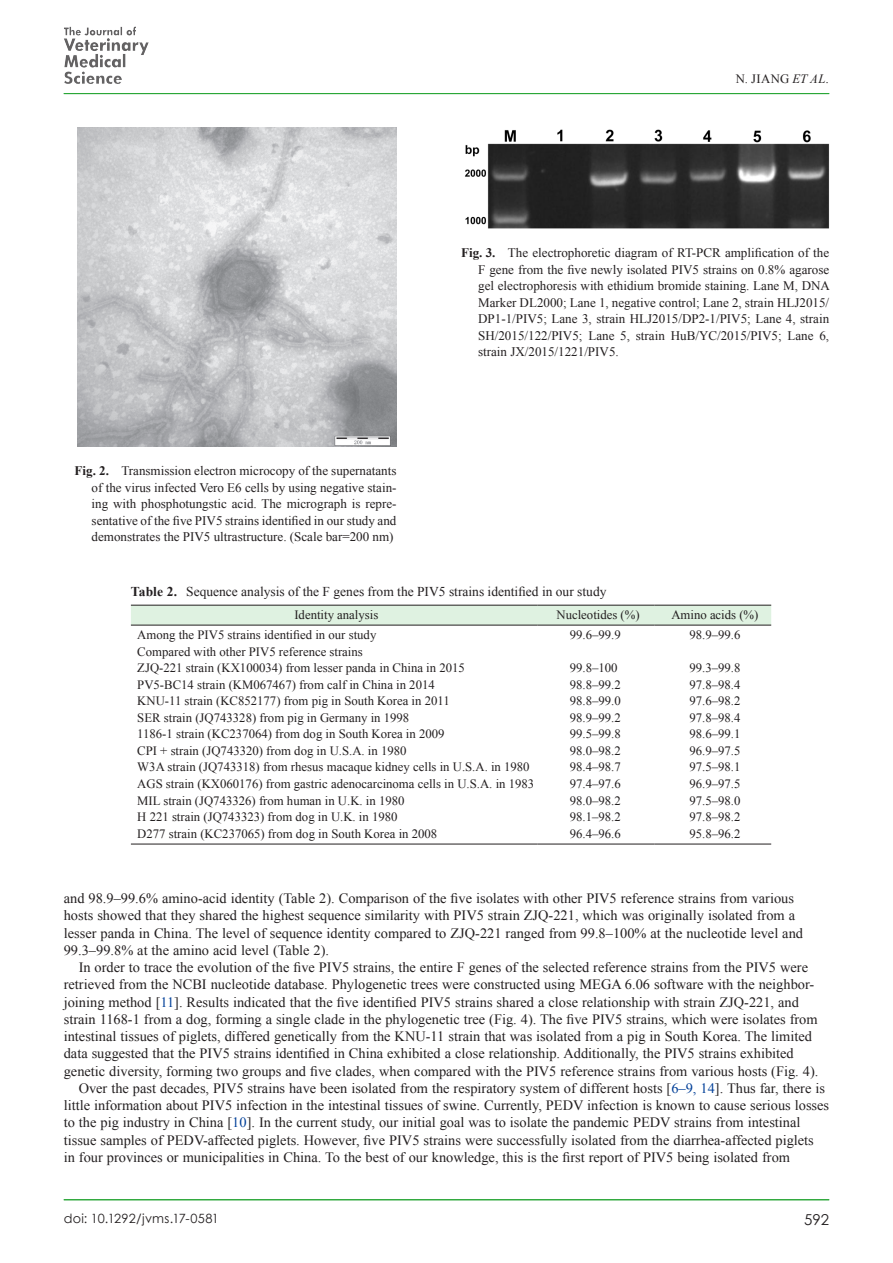
<style>
.page{position:relative;width:893px;height:1263px;background:#fff}
.page>*{position:absolute;margin:0;border:0;box-sizing:border-box;transform-origin:0 0}
.t1{font:15px "Century Gothic";color:#231f20}
.t2{font:14.25px/17.2px "Times New Roman";color:#231f20}
.t3{font:13.5px "Times New Roman";color:#231f20}
.t4{font:13.05px/16.5px "Times New Roman";color:#231f20;text-align:justify}
.t5{font:12.75px/16.5px "Times New Roman";color:#231f20}
.t6{font:12.75px "Century Gothic";letter-spacing:.02em;color:#231f20}
.s1{font-style:italic}
.s2{font-weight:700}
.s3{color:#003f98}
</style>
<div class="page">
<img style="left:64px;top:27px;width:74px;height:24px">
<hr style="left:64px;top:93px;width:765px;height:1px;background:#2aa738">
<hr style="left:64px;top:1199px;width:765px;height:1px;background:#2aa738">
<img style="left:78px;top:128px;width:318px;height:318px">
<img style="left:465px;top:129px;width:364px;height:99px">
<div style="left:131px;top:606px;width:640px;height:19px;background:#dff2e1"></div>
<hr style="left:131px;top:605px;width:407px;height:1px;background:#231f20">
<hr style="left:538px;top:605px;width:116px;height:1px;background:#231f20">
<hr style="left:654px;top:605px;width:117px;height:1px;background:#231f20">
<hr style="left:131px;top:625px;width:407px;height:1px;background:#231f20">
<hr style="left:538px;top:625px;width:116px;height:1px;background:#231f20">
<hr style="left:654px;top:625px;width:117px;height:1px;background:#231f20">
<hr style="left:131px;top:844px;width:407px;height:1px;background:#231f20">
<hr style="left:538px;top:844px;width:116px;height:1px;background:#231f20">
<hr style="left:654px;top:844px;width:117px;height:1px;background:#231f20">
<p class="t5" style="left:736px;top:70px;width:95px">N. JIANG <span class="s1">ET AL.</span></p>
<p class="t4" style="left:92px;top:463px;width:306px;text-indent:-17px"><span class="s2">Fig. 2.</span> Transmission electron microcopy of the supernatants of the virus infected Vero E6 cells by using negative stain&shy;ing with phosphotungstic acid. The micrograph is repre&shy;sentative of the five PIV5 strains identified in our study and demonstrates the PIV5 ultrastructure. (Scale bar=200 nm)</p>
<p class="t4" style="left:478px;top:244px;width:353px;text-indent:-17px"><span class="s2">Fig. 3.</span> The electrophoretic diagram of RT-PCR amplification of the F gene from the five newly isolated PIV5 strains on 0.8% agarose gel electrophoresis with ethidium bromide staining. Lane M, DNA Marker DL2000; Lane 1, negative control; Lane 2, strain HLJ2015/ DP1-1/PIV5; Lane 3, strain HLJ2015/DP2-1/PIV5; Lane 4, strain SH/2015/122/PIV5; Lane 5, strain HuB/YC/2015/PIV5; Lane 6, strain JX/2015/1221/PIV5.</p>
<p class="t3" style="left:131px;top:583px;width:477px"><span class="s2">Table 2.</span> Sequence analysis of the F genes from the PIV5 strains identified in our study</p>
<p class="t5" style="left:294px;top:606px;width:85px">Identity analysis</p>
<p class="t5" style="left:556px;top:606px;width:85px">Nucleotides (%)</p>
<p class="t5" style="left:671px;top:606px;width:89px">Amino acids (%)</p>
<p class="t5" style="left:137px;top:626px;width:241px">Among the PIV5 strains identified in our study</p>
<p class="t5" style="left:570px;top:626px;width:52px">99.6–99.9</p>
<p class="t5" style="left:689px;top:626px;width:52px">98.9–99.6</p>
<p class="t5" style="left:137px;top:643px;width:329px">Compared with other PIV5 reference strains<br>ZJQ-221 strain (KX100034) from lesser panda in China in 2015</p>
<p class="t5" style="left:570px;top:659px;width:49px">99.8–100</p>
<p class="t5" style="left:689px;top:659px;width:52px">99.3–99.8</p>
<p class="t5" style="left:137px;top:676px;width:299px">PV5-BC14 strain (KM067467) from calf in China in 2014</p>
<p class="t5" style="left:570px;top:676px;width:52px">98.8–99.2</p>
<p class="t5" style="left:689px;top:676px;width:52px">97.8–98.4</p>
<p class="t5" style="left:137px;top:692px;width:314px">KNU-11 strain (KC852177) from pig in South Korea in 2011</p>
<p class="t5" style="left:570px;top:692px;width:52px">98.8–99.0</p>
<p class="t5" style="left:689px;top:692px;width:52px">97.6–98.2</p>
<p class="t5" style="left:137px;top:709px;width:273px">SER strain (JQ743328) from pig in Germany in 1998</p>
<p class="t5" style="left:570px;top:709px;width:52px">98.9–99.2</p>
<p class="t5" style="left:689px;top:709px;width:52px">97.8–98.4</p>
<p class="t5" style="left:137px;top:726px;width:309px">1186-1 strain (KC237064) from dog in South Korea in 2009</p>
<p class="t5" style="left:570px;top:726px;width:52px">99.5–99.8</p>
<p class="t5" style="left:689px;top:726px;width:52px">98.6–99.1</p>
<p class="t5" style="left:137px;top:742px;width:271px">CPI + strain (JQ743320) from dog in U.S.A. in 1980</p>
<p class="t5" style="left:570px;top:742px;width:52px">98.0–98.2</p>
<p class="t5" style="left:689px;top:742px;width:52px">96.9–97.5</p>
<p class="t5" style="left:137px;top:759px;width:394px">W3A strain (JQ743318) from rhesus macaque kidney cells in U.S.A. in 1980</p>
<p class="t5" style="left:570px;top:759px;width:52px">98.4–98.7</p>
<p class="t5" style="left:689px;top:759px;width:52px">97.5–98.1</p>
<p class="t5" style="left:137px;top:775px;width:398px">AGS strain (KX060176) from gastric adenocarcinoma cells in U.S.A. in 1983</p>
<p class="t5" style="left:570px;top:775px;width:52px">97.4–97.6</p>
<p class="t5" style="left:689px;top:775px;width:52px">96.9–97.5</p>
<p class="t5" style="left:137px;top:792px;width:269px">MIL strain (JQ743326) from human in U.K. in 1980</p>
<p class="t5" style="left:570px;top:792px;width:52px">98.0–98.2</p>
<p class="t5" style="left:689px;top:792px;width:52px">97.5–98.0</p>
<p class="t5" style="left:137px;top:808px;width:262px">H 221 strain (JQ743323) from dog in U.K. in 1980</p>
<p class="t5" style="left:570px;top:808px;width:52px">98.1–98.2</p>
<p class="t5" style="left:689px;top:808px;width:52px">97.8–98.2</p>
<p class="t5" style="left:137px;top:825px;width:301px">D277 strain (KC237065) from dog in South Korea in 2008</p>
<p class="t5" style="left:570px;top:825px;width:52px">96.4–96.6</p>
<p class="t5" style="left:689px;top:825px;width:52px">95.8–96.2</p>
<p class="t2" style="left:64px;top:889px;width:741px">and 98.9–99.6% amino-acid identity (Table 2). Comparison of the five isolates with other PIV5 reference strains from various hosts showed that they shared the highest sequence similarity with PIV5 strain ZJQ-221, which was originally isolated from a lesser panda in China. The level of sequence identity compared to ZJQ-221 ranged from 99.8–100% at the nucleotide level and 99.3–99.8% at the amino acid level (Table 2).</p>
<p class="t2" style="left:79px;top:958px;width:731px">In order to trace the evolution of the five PIV5 strains, the entire F genes of the selected reference strains from the PIV5 were</p>
<p class="t2" style="left:64px;top:976px;width:752px">retrieved from the NCBI nucleotide database. Phylogenetic trees were constructed using MEGA 6.06 software with the neighbor-</p>
<p class="t2" style="left:64px;top:993px;width:737px">joining method [<span class="s3">11</span>]. Results indicated that the five identified PIV5 strains shared a close relationship with strain ZJQ-221, and</p>
<p class="t2" style="left:64px;top:1010px;width:755px">strain 1168-1 from a dog, forming a single clade in the phylogenetic tree (Fig. 4). The five PIV5 strains, which were isolates from</p>
<p class="t2" style="left:64px;top:1027px;width:750px">intestinal tissues of piglets, differed genetically from the KNU-11 strain that was isolated from a pig in South Korea. The limited</p>
<p class="t2" style="left:64px;top:1045px;width:731px">data suggested that the PIV5 strains identified in China exhibited a close relationship. Additionally, the PIV5 strains exhibited</p>
<p class="t2" style="left:64px;top:1062px;width:756px">genetic diversity, forming two groups and five clades, when compared with the PIV5 reference strains from various hosts (Fig. 4).</p>
<p class="t2" style="left:79px;top:1079px;width:748px">Over the past decades, PIV5 strains have been isolated from the respiratory system of different hosts [<span class="s3">6–9, 14</span>]. Thus far, there is</p>
<p class="t2" style="left:64px;top:1096px;width:767px">little information about PIV5 infection in the intestinal tissues of swine. Currently, PEDV infection is known to cause serious losses</p>
<p class="t2" style="left:64px;top:1114px;width:738px">to the pig industry in China [<span class="s3">10</span>]. In the current study, our initial goal was to isolate the pandemic PEDV strains from intestinal</p>
<p class="t2" style="left:64px;top:1131px;width:752px">tissue samples of PEDV-affected piglets. However, five PIV5 strains were successfully isolated from the diarrhea-affected piglets</p>
<p class="t2" style="left:64px;top:1148px;width:728px">in four provinces or municipalities in China. To the best of our knowledge, this is the first report of PIV5 being isolated from</p>
<p class="t6" style="left:64px;top:1209px;width:157px">doi: 10.1292/jvms.17-0581</p>
<p class="t1" style="left:804px;top:1209px;width:27px">592</p>
</div>
